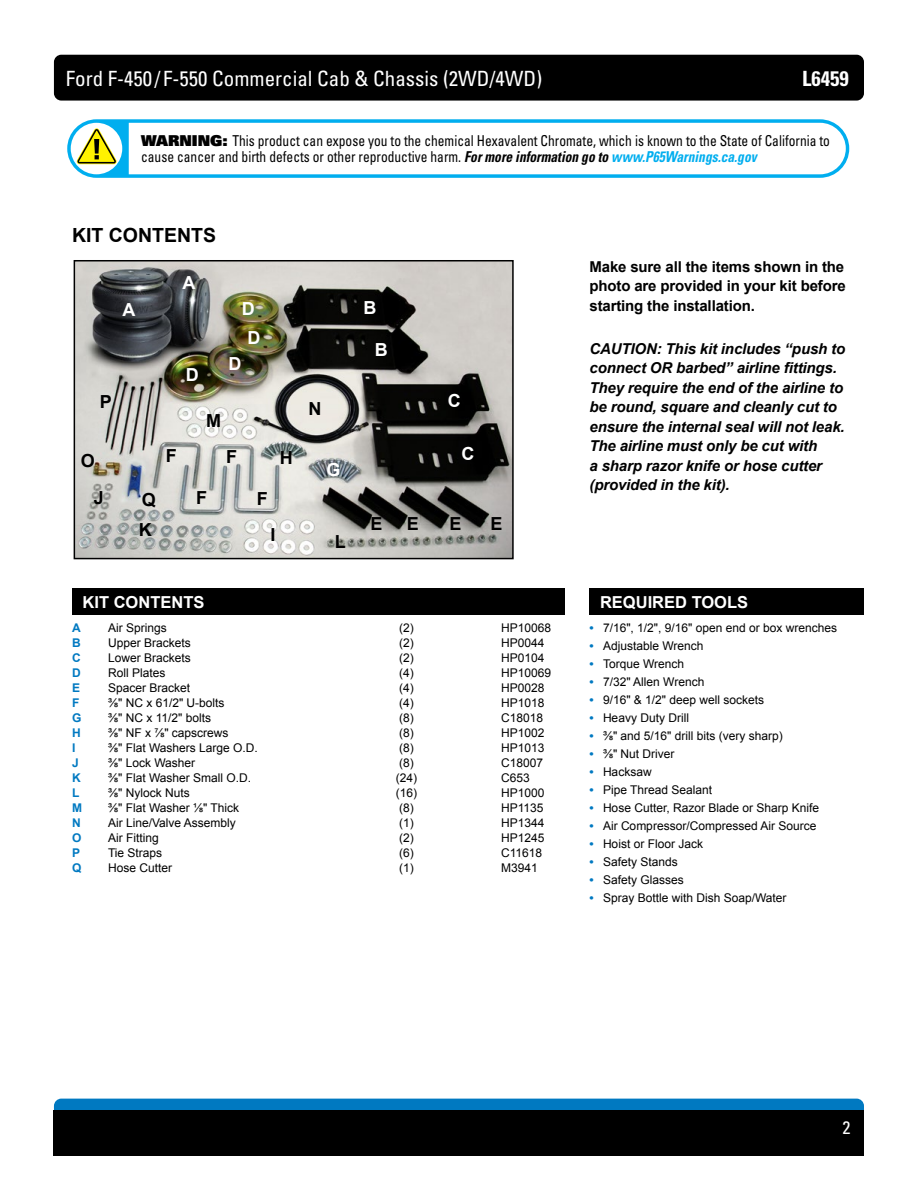
<style>
.page{position:relative;width:918px;height:1188px;background:#fff}
.page>*{position:absolute;margin:0;border:0;box-sizing:border-box;transform-origin:0 0}
.t1{font:condensed 21px "Univers LT Std";color:#fff}
.t2{font:700 condensed 21px "Univers LT Std";color:#fff}
.t3{font:700 19.5px "Arial";color:#000}
.t4{font:700 18px/30.2px "Arial";color:#000}
.t5{font:700 18px "Arial";color:#fff}
.t6{font:condensed 18px "Univers LT Std";color:#fff}
.t7{font:700 16.5px "Arial";color:#fff}
.t8{font:italic 700 15px/19.5px "Arial";letter-spacing:-.01em;color:#000}
.t9{font:condensed 15px/16.5px "Univers LT Std";color:#000;scale:.9 1}
.t10{font:700 15px/19.5px "Arial";letter-spacing:-.01em;color:#000;text-align:justify}
.t11{font:12px "Arial";color:#000}
.t12{font:700 12px "Arial";color:#0079c1}
.s1{font-family:"Univers LT Std X Black";font-stretch:normal}
.s2{font-weight:700;font-style:italic}
.s3{font-weight:700;font-style:italic;color:#00aeef}
.s4{font-weight:700;color:#0079c1}
</style>
<div class="page">
<div style="left:54px;top:55px;width:810px;height:46px;background:#000;border-radius:7px"></div>
<div style="left:54px;top:1099px;width:810px;height:45px;background:#0079c1;border-radius:7px"></div>
<div style="left:54px;top:1110px;width:810px;height:46px;background:#000"></div>
<div style="left:590px;top:588px;width:274px;height:26px;background:#000"></div>
<div style="left:72px;top:588px;width:493px;height:26px;background:#000"></div>
<img style="left:77px;top:263px;width:434px;height:293px">
<div style="left:74px;top:260px;width:440px;height:299px;border:2px solid #000"></div>
<div style="left:67px;top:119px;width:782px;height:59px;background:linear-gradient(to right,#02afef,#00aeef);border-radius:29px"></div>
<svg style="left:129px;top:123px;width:717px;height:51px"></svg>
<div style="left:71px;top:123px;width:51px;height:51px;background:#fff;border-radius:50%"></div>
<svg style="left:77px;top:128px;width:40px;height:36px"></svg>
<h1 class="t1" style="left:66px;top:65px;width:478px">Ford F-450 / F-550 Commercial Cab &amp; Chassis (2WD/4WD)</h1>
<h1 class="t2" style="left:802px;top:65px;width:48px">L6459</h1>
<p class="t9" style="left:141px;top:132px;width:767px"><span class="s1">WARNING:</span> This product can expose you to the chemical Hexavalent Chromate, which is known to the State of California to cause cancer and birth defects or other reproductive harm. <span class="s2">For more information go to</span> <span class="s3">www.P65Warnings.ca.gov</span></p>
<h2 class="t3" style="left:72px;top:222px;width:146px">KIT CONTENTS</h2>
<h3 class="t5" style="left:123px;top:298px;width:14px">A</h3>
<h3 class="t4" style="left:100px;top:387px;width:14px">P</h3>
<h3 class="t4" style="left:81px;top:446px;width:16px">O</h3>
<h3 class="t4" style="left:94px;top:483px;width:12px">J</h3>
<h3 class="t4" style="left:139px;top:485px;width:19px">Q<br>K</h3>
<h3 class="t5" style="left:182px;top:271px;width:14px">A</h3>
<h3 class="t5" style="left:186px;top:363px;width:14px">D</h3>
<h3 class="t5" style="left:242px;top:297px;width:14px">D</h3>
<h3 class="t5" style="left:228px;top:352px;width:14px">D</h3>
<h3 class="t5" style="left:247px;top:326px;width:14px">D</h3>
<h3 class="t4" style="left:166px;top:441px;width:12px">F</h3>
<h3 class="t4" style="left:206px;top:407px;width:16px">M</h3>
<h3 class="t4" style="left:226px;top:442px;width:12px">F</h3>
<h3 class="t4" style="left:196px;top:484px;width:12px">F</h3>
<h3 class="t4" style="left:257px;top:485px;width:12px">F</h3>
<h3 class="t4" style="left:280px;top:444px;width:14px">H</h3>
<h3 class="t4" style="left:270px;top:520px;width:7px">I</h3>
<h3 class="t4" style="left:309px;top:394px;width:14px">N</h3>
<h3 class="t5" style="left:327px;top:458px;width:16px">G</h3>
<h3 class="t4" style="left:335px;top:527px;width:12px">L</h3>
<h3 class="t7" style="left:83px;top:591px;width:123px">KIT CONTENTS</h3>
<h3 class="t5" style="left:363px;top:296px;width:14px">B</h3>
<h3 class="t5" style="left:375px;top:338px;width:14px">B</h3>
<h3 class="t5" style="left:448px;top:389px;width:14px">C</h3>
<h3 class="t5" style="left:461px;top:442px;width:14px">C</h3>
<h3 class="t4" style="left:371px;top:509px;width:14px">E</h3>
<h3 class="t4" style="left:407px;top:509px;width:14px">E</h3>
<h3 class="t4" style="left:449px;top:509px;width:14px">E</h3>
<h3 class="t4" style="left:490px;top:509px;width:14px">E</h3>
<p class="t12" style="left:72px;top:620px;width:10px">A</p>
<p class="t11" style="left:108px;top:620px;width:60px">Air Springs</p>
<p class="t11" style="left:399px;top:620px;width:16px">(2)</p>
<p class="t11" style="left:501px;top:620px;width:52px">HP10068</p>
<p class="t12" style="left:72px;top:635px;width:10px">B</p>
<p class="t11" style="left:108px;top:635px;width:84px">Upper Brackets</p>
<p class="t11" style="left:399px;top:635px;width:16px">(2)</p>
<p class="t11" style="left:501px;top:635px;width:45px">HP0044</p>
<p class="t12" style="left:72px;top:650px;width:10px">C</p>
<p class="t11" style="left:108px;top:650px;width:84px">Lower Brackets</p>
<p class="t11" style="left:399px;top:650px;width:16px">(2)</p>
<p class="t11" style="left:501px;top:650px;width:45px">HP0104</p>
<p class="t12" style="left:72px;top:665px;width:10px">D</p>
<p class="t11" style="left:108px;top:665px;width:59px">Roll Plates</p>
<p class="t11" style="left:399px;top:665px;width:16px">(4)</p>
<p class="t11" style="left:501px;top:665px;width:52px">HP10069</p>
<p class="t12" style="left:72px;top:680px;width:10px">E</p>
<p class="t11" style="left:108px;top:680px;width:84px">Spacer Bracket</p>
<p class="t11" style="left:399px;top:680px;width:16px">(4)</p>
<p class="t11" style="left:501px;top:680px;width:45px">HP0028</p>
<p class="t12" style="left:72px;top:695px;width:9px">F</p>
<p class="t11" style="left:108px;top:695px;width:118px">⅜" NC x 61/2" U-bolts</p>
<p class="t11" style="left:399px;top:695px;width:16px">(4)</p>
<p class="t11" style="left:501px;top:695px;width:45px">HP1018</p>
<p class="t12" style="left:72px;top:710px;width:11px">G</p>
<p class="t11" style="left:108px;top:710px;width:105px">⅜" NC x 11/2" bolts</p>
<p class="t11" style="left:399px;top:710px;width:16px">(8)</p>
<p class="t11" style="left:501px;top:710px;width:44px">C18018</p>
<p class="t12" style="left:72px;top:725px;width:10px">H</p>
<p class="t11" style="left:108px;top:725px;width:122px">⅜" NF x ⅞" capscrews</p>
<p class="t11" style="left:399px;top:725px;width:16px">(8)</p>
<p class="t11" style="left:501px;top:725px;width:45px">HP1002</p>
<p class="t12" style="left:72px;top:740px;width:5px">I</p>
<p class="t11" style="left:108px;top:740px;width:151px">⅜" Flat Washers Large O.D.</p>
<p class="t11" style="left:399px;top:740px;width:16px">(8)</p>
<p class="t11" style="left:501px;top:740px;width:45px">HP1013</p>
<p class="t12" style="left:72px;top:755px;width:8px">J</p>
<p class="t11" style="left:108px;top:755px;width:89px">⅜" Lock Washer</p>
<p class="t11" style="left:399px;top:755px;width:16px">(8)</p>
<p class="t11" style="left:501px;top:755px;width:44px">C18007</p>
<p class="t12" style="left:72px;top:770px;width:10px">K</p>
<p class="t11" style="left:108px;top:770px;width:145px">⅜" Flat Washer Small O.D.</p>
<p class="t11" style="left:396px;top:770px;width:23px">(24)</p>
<p class="t11" style="left:501px;top:770px;width:30px">C653</p>
<p class="t12" style="left:72px;top:785px;width:9px">L</p>
<p class="t11" style="left:108px;top:785px;width:83px">⅜" Nylock Nuts</p>
<p class="t11" style="left:396px;top:785px;width:23px">(16)</p>
<p class="t11" style="left:501px;top:785px;width:45px">HP1000</p>
<p class="t12" style="left:72px;top:800px;width:11px">M</p>
<p class="t11" style="left:108px;top:800px;width:133px">⅜" Flat Washer ⅛" Thick</p>
<p class="t11" style="left:399px;top:800px;width:16px">(8)</p>
<p class="t11" style="left:501px;top:800px;width:44px">HP1135</p>
<p class="t12" style="left:72px;top:815px;width:10px">N</p>
<p class="t11" style="left:108px;top:815px;width:129px">Air Line/Valve Assembly</p>
<p class="t11" style="left:399px;top:815px;width:16px">(1)</p>
<p class="t11" style="left:501px;top:815px;width:45px">HP1344</p>
<p class="t12" style="left:72px;top:830px;width:11px">O</p>
<p class="t11" style="left:108px;top:830px;width:52px">Air Fitting</p>
<p class="t11" style="left:399px;top:830px;width:16px">(2)</p>
<p class="t11" style="left:501px;top:830px;width:45px">HP1245</p>
<p class="t12" style="left:72px;top:845px;width:10px">P</p>
<p class="t11" style="left:108px;top:845px;width:56px">Tie Straps</p>
<p class="t11" style="left:399px;top:845px;width:16px">(6)</p>
<p class="t11" style="left:501px;top:845px;width:43px">C11618</p>
<p class="t12" style="left:72px;top:860px;width:11px">Q</p>
<p class="t11" style="left:108px;top:860px;width:66px">Hose Cutter</p>
<p class="t11" style="left:399px;top:860px;width:16px">(1)</p>
<p class="t11" style="left:501px;top:860px;width:38px">M3941</p>
<p class="t10" style="left:590px;top:257px;width:258px">Make sure all the items shown in the photo are provided in your kit before starting the installation.</p>
<p class="t8" style="left:590px;top:339px;width:257px">CAUTION: This kit includes “push to connect OR barbed” airline fittings.<br>They require the end of the airline to be round, square and cleanly cut to ensure the internal seal will not leak.<br>The airline must only be cut with<br>a sharp razor knife or hose cutter (provided in the kit).</p>
<h3 class="t7" style="left:600px;top:591px;width:150px">REQUIRED TOOLS</h3>
<p class="t11" style="left:590px;top:620px;width:249px"><span class="s4">•</span> 7/16", 1/2", 9/16" open end or box wrenches</p>
<p class="t11" style="left:590px;top:638px;width:115px"><span class="s4">•</span> Adjustable Wrench</p>
<p class="t11" style="left:590px;top:656px;width:96px"><span class="s4">•</span> Torque Wrench</p>
<p class="t11" style="left:590px;top:674px;width:116px"><span class="s4">•</span> 7/32" Allen Wrench</p>
<p class="t11" style="left:590px;top:692px;width:176px"><span class="s4">•</span> 9/16" &amp; 1/2" deep well sockets</p>
<p class="t11" style="left:590px;top:710px;width:101px"><span class="s4">•</span> Heavy Duty Drill</p>
<p class="t11" style="left:590px;top:728px;width:195px"><span class="s4">•</span> ⅜" and 5/16" drill bits (very sharp)</p>
<p class="t11" style="left:590px;top:746px;width:87px"><span class="s4">•</span> ⅜" Nut Driver</p>
<p class="t11" style="left:590px;top:764px;width:64px"><span class="s4">•</span> Hacksaw</p>
<p class="t11" style="left:590px;top:782px;width:124px"><span class="s4">•</span> Pipe Thread Sealant</p>
<p class="t11" style="left:590px;top:800px;width:231px"><span class="s4">•</span> Hose Cutter, Razor Blade or Sharp Knife</p>
<p class="t11" style="left:590px;top:818px;width:228px"><span class="s4">•</span> Air Compressor/Compressed Air Source</p>
<p class="t11" style="left:590px;top:836px;width:115px"><span class="s4">•</span> Hoist or Floor Jack</p>
<p class="t11" style="left:590px;top:854px;width:90px"><span class="s4">•</span> Safety Stands</p>
<p class="t11" style="left:590px;top:872px;width:96px"><span class="s4">•</span> Safety Glasses</p>
<p class="t11" style="left:590px;top:890px;width:199px"><span class="s4">•</span> Spray Bottle with Dish Soap/Water</p>
<h3 class="t6" style="left:843px;top:1116px;width:9px">2</h3>
</div>
